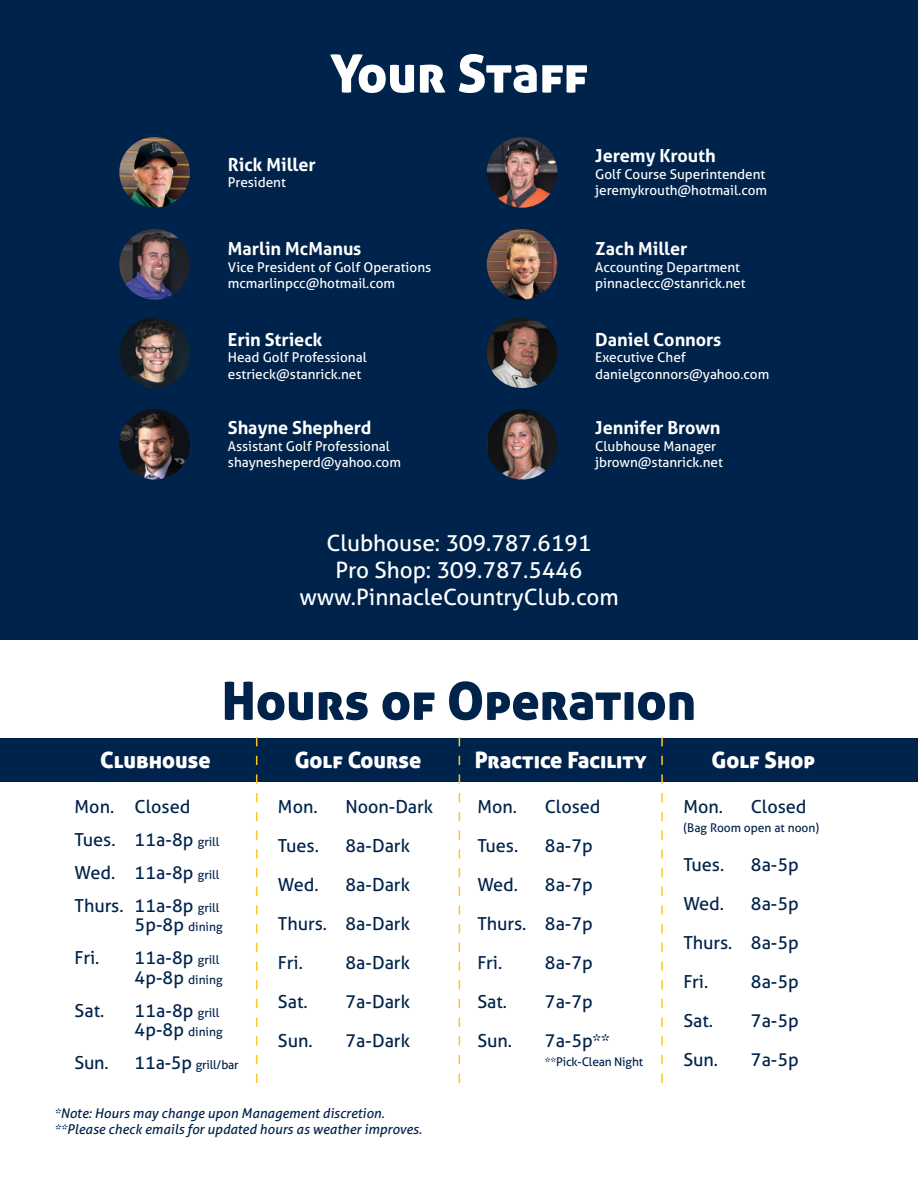
<style>
.page{position:relative;width:918px;height:1188px;background:#fff}
.page>*{position:absolute;margin:0;border:0;box-sizing:border-box;transform-origin:0 0}
.t1{font:52.5px "Aller Display";color:#00234b}
.t2{font:52.5px "Aller Display";letter-spacing:-.005em;color:#fff}
.t3{font:22.5px/27px "Aller";color:#fff;text-align:center}
.t4{font:22.5px "Aller Display";color:#fff}
.t5{font:18px/39px "Aller";color:#00234b;text-align:justify}
.t6{font:700 18px "Aller";color:#fff}
.t7{font:13.5px/16.5px "Aller";color:#fff}
.t8{font:italic 13.5px/16.5px "Aller";color:#00234b}
.t9{font:12px "Aller";color:#00234b}
.s1{font-size:12px}
.s2{font-size:18px}
</style>
<div class="page">
<div style="left:0;top:0;width:918px;height:639px;background:#00234b"></div>
<img style="left:487px;top:317px;width:70px;height:71px;border-radius:35px">
<img style="left:487px;top:229px;width:70px;height:71px;border-radius:35px">
<img style="left:487px;top:409px;width:70px;height:71px;border-radius:35px">
<img style="left:119px;top:229px;width:71px;height:71px;border-radius:35px">
<img style="left:119px;top:137px;width:71px;height:71px;border-radius:35px">
<img style="left:119px;top:317px;width:71px;height:71px;border-radius:35px">
<img style="left:487px;top:137px;width:70px;height:71px;border-radius:35px">
<img style="left:119px;top:409px;width:71px;height:71px;border-radius:35px">
<div style="left:0;top:738px;width:918px;height:44px;background:#00234b"></div>
<svg style="left:256px;top:737px;width:1px;height:346px"></svg>
<svg style="left:459px;top:737px;width:1px;height:346px"></svg>
<svg style="left:661px;top:737px;width:2px;height:346px"></svg>
<h1 class="t2" style="left:330px;top:40px;width:259px">Your Staff</h1>
<h3 class="t6" style="left:228px;top:153px;width:89px">Rick Miller</h3>
<p class="t7" style="left:228px;top:174px;width:60px">President</p>
<h3 class="t6" style="left:595px;top:145px;width:122px">Jeremy Krouth</h3>
<p class="t7" style="left:595px;top:166px;width:173px">Golf Course Superintendent jeremykrouth@hotmail.com</p>
<h3 class="t6" style="left:228px;top:237px;width:135px">Marlin McManus</h3>
<p class="t7" style="left:228px;top:259px;width:205px">Vice President of Golf Operations mcmarlinpcc@hotmail.com</p>
<h3 class="t6" style="left:228px;top:328px;width:96px">Erin Strieck</h3>
<p class="t7" style="left:228px;top:349px;width:140px">Head Golf Professional estrieck@stanrick.net</p>
<h3 class="t6" style="left:228px;top:416px;width:145px">Shayne Shepherd</h3>
<p class="t7" style="left:228px;top:438px;width:175px">Assistant Golf Professional shaynesheperd@yahoo.com</p>
<h3 class="t6" style="left:595px;top:237px;width:94px">Zach Miller</h3>
<p class="t7" style="left:595px;top:259px;width:152px">Accounting Department pinnaclecc@stanrick.net</p>
<h3 class="t6" style="left:595px;top:328px;width:128px">Daniel Connors</h3>
<p class="t7" style="left:595px;top:349px;width:175px">Executive Chef danielgconnors@yahoo.com</p>
<h3 class="t6" style="left:595px;top:416px;width:127px">Jennifer Brown</h3>
<p class="t7" style="left:595px;top:438px;width:129px">Clubhouse Manager jbrown@stanrick.net</p>
<h2 class="t3" style="left:299px;top:530px;width:321px">Clubhouse: 309.787.6191<br>Pro Shop: 309.787.5446 www.PinnacleCountryClub.com</h2>
<h1 class="t1" style="left:222px;top:667px;width:476px">Hours of Operation</h1>
<h2 class="t4" style="left:100px;top:746px;width:112px">Clubhouse</h2>
<h2 class="t4" style="left:295px;top:746px;width:128px">Golf Course</h2>
<h2 class="t4" style="left:475px;top:746px;width:174px">Practice Facility</h2>
<h2 class="t4" style="left:712px;top:746px;width:105px">Golf Shop</h2>
<h3 class="t5" style="left:75px;top:790px;width:146px;line-height:33px;text-align:left">Mon. Closed<br>Tues. 11a-8p <span class="s1">grill<br></span>Wed. 11a-8p <span class="s1">grill<br></span>Thurs. 11a-8p <span class="s1">grill</span></h3>
<p class="t9" style="left:135px;top:919px;width:90px"><span class="s2">5p-8p</span> dining</p>
<h3 class="t5" style="left:75px;top:938px;width:27px">Fri.</h3>
<h3 class="t5" style="left:135px;top:938px;width:86px">11a-8p <span class="s1">grill</span></h3>
<p class="t9" style="left:135px;top:972px;width:90px"><span class="s2">4p-8p</span> dining</p>
<h3 class="t5" style="left:75px;top:991px;width:31px">Sat.</h3>
<h3 class="t5" style="left:135px;top:991px;width:86px">11a-8p <span class="s1">grill</span></h3>
<p class="t9" style="left:135px;top:1024px;width:90px"><span class="s2">4p-8p</span> dining</p>
<h3 class="t5" style="left:75px;top:1043px;width:36px">Sun.</h3>
<p class="t9" style="left:135px;top:1057px;width:106px"><span class="s2">11a-5p</span> grill/bar</p>
<h3 class="t5" style="left:278px;top:787px;width:41px">Mon.</h3>
<h3 class="t5" style="left:345px;top:787px;width:89px">Noon-Dark</h3>
<h3 class="t5" style="left:278px;top:826px;width:43px">Tues.</h3>
<h3 class="t5" style="left:345px;top:826px;width:66px">8a-Dark</h3>
<h3 class="t5" style="left:278px;top:865px;width:42px">Wed.</h3>
<h3 class="t5" style="left:278px;top:865px;width:133px;text-indent:68px">8a-Dark Thurs. 8a-Dark Fri.</h3>
<h3 class="t5" style="left:345px;top:943px;width:66px">8a-Dark</h3>
<h3 class="t5" style="left:278px;top:982px;width:31px">Sat.</h3>
<h3 class="t5" style="left:345px;top:982px;width:66px">7a-Dark</h3>
<h3 class="t5" style="left:278px;top:1021px;width:36px">Sun.</h3>
<h3 class="t5" style="left:345px;top:1021px;width:66px">7a-Dark</h3>
<p class="t8" style="left:54px;top:1104px;width:369px">*Note: Hours may change upon Management discretion. **Please check emails for updated hours as weather improves.</p>
<h3 class="t5" style="left:477px;top:787px;width:41px">Mon.</h3>
<h3 class="t5" style="left:545px;top:787px;width:57px">Closed</h3>
<h3 class="t5" style="left:477px;top:826px;width:43px">Tues.</h3>
<h3 class="t5" style="left:545px;top:826px;width:50px">8a-7p</h3>
<h3 class="t5" style="left:477px;top:865px;width:42px">Wed.</h3>
<h3 class="t5" style="left:477px;top:865px;width:117px;text-indent:68px">8a-7p Thurs. 8a-7p Fri.</h3>
<h3 class="t5" style="left:545px;top:943px;width:50px">8a-7p</h3>
<h3 class="t5" style="left:477px;top:982px;width:31px">Sat.</h3>
<h3 class="t5" style="left:545px;top:982px;width:50px">7a-7p</h3>
<h3 class="t5" style="left:477px;top:1021px;width:36px">Sun.</h3>
<h3 class="t5" style="left:545px;top:1021px;width:66px">7a-5p**</h3>
<p class="t9" style="left:545px;top:1054px;width:100px">**Pick-Clean Night</p>
<h3 class="t5" style="left:683px;top:787px;width:41px">Mon.</h3>
<h3 class="t5" style="left:751px;top:787px;width:57px">Closed</h3>
<p class="t9" style="left:683px;top:820px;width:137px">(Bag Room open at noon)</p>
<h3 class="t5" style="left:683px;top:845px;width:43px">Tues.</h3>
<h3 class="t5" style="left:751px;top:845px;width:50px">8a-5p</h3>
<h3 class="t5" style="left:683px;top:884px;width:42px">Wed.</h3>
<h3 class="t5" style="left:683px;top:884px;width:117px;text-indent:68px">8a-5p Thurs. 8a-5p Fri.</h3>
<h3 class="t5" style="left:751px;top:962px;width:50px">8a-5p</h3>
<h3 class="t5" style="left:683px;top:1001px;width:31px">Sat.</h3>
<h3 class="t5" style="left:751px;top:1001px;width:50px">7a-5p</h3>
<h3 class="t5" style="left:683px;top:1040px;width:36px">Sun.</h3>
<h3 class="t5" style="left:751px;top:1040px;width:50px">7a-5p</h3>
</div>
